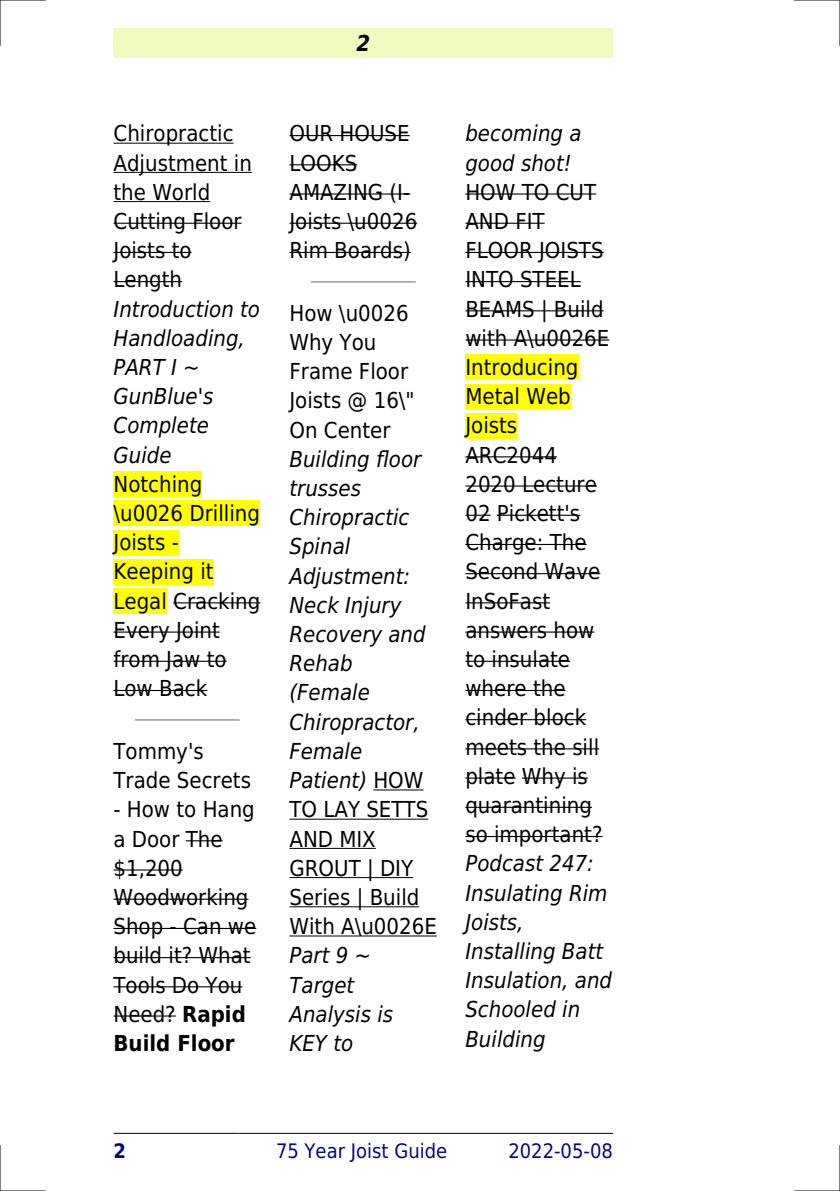
<style>
.page{position:relative;width:840px;height:1191px;background:#fff}
.page>*{position:absolute;margin:0;border:0;box-sizing:border-box;transform-origin:0 0}
.t1{font:22px/29.2px "DejaVu Sans Condensed";color:#000}
.t2{font:italic 22px/29.2px "DejaVu Sans Condensed";color:#000}
.t3{font:italic 700 22px "DejaVu Sans Condensed";color:#000}
.t4{font:20px "DejaVu Sans Condensed";color:#000880}
.t5{font:700 20px "DejaVu Sans Condensed";color:#000880}
.s1{font-weight:700}
.s2{font-style:normal}
</style>
<div class="page">
<div style="left:113px;top:28px;width:499px;height:30px;background:#effbbe"></div>
<hr style="left:114px;top:1133px;width:124px;height:1px;background:#000">
<hr style="left:239px;top:1133px;width:245px;height:1px;background:#000">
<hr style="left:484px;top:1133px;width:128px;height:1px;background:#000">
<hr style="left:113px;top:143px;width:120px;height:1px;background:#000">
<hr style="left:113px;top:172px;width:139px;height:1px;background:#000">
<hr style="left:113px;top:201px;width:97px;height:1px;background:#000">
<hr style="left:113px;top:223px;width:128px;height:1px;background:#000">
<hr style="left:113px;top:252px;width:78px;height:1px;background:#000">
<hr style="left:113px;top:281px;width:69px;height:1px;background:#000">
<div style="left:113px;top:471px;width:89px;height:26px;background:#ff0"></div>
<div style="left:113px;top:500px;width:147px;height:26px;background:#ff0"></div>
<div style="left:113px;top:530px;width:66px;height:25px;background:#ff0"></div>
<div style="left:113px;top:559px;width:100px;height:25px;background:#ff0"></div>
<div style="left:113px;top:588px;width:54px;height:26px;background:#ff0"></div>
<hr style="left:173px;top:602px;width:87px;height:1px;background:#000">
<hr style="left:113px;top:631px;width:107px;height:1px;background:#000">
<hr style="left:113px;top:660px;width:113px;height:2px;background:#000">
<hr style="left:113px;top:690px;width:94px;height:1px;background:#000">
<hr style="left:135px;top:719px;width:104px;height:1px;background:#999">
<hr style="left:186px;top:840px;width:36px;height:1px;background:#000">
<hr style="left:113px;top:869px;width:70px;height:1px;background:#000">
<hr style="left:113px;top:898px;width:135px;height:1px;background:#000">
<hr style="left:113px;top:928px;width:143px;height:1px;background:#000">
<hr style="left:113px;top:957px;width:137px;height:1px;background:#000">
<hr style="left:113px;top:986px;width:129px;height:1px;background:#000">
<hr style="left:113px;top:1015px;width:63px;height:1px;background:#000">
<hr style="left:289px;top:135px;width:120px;height:1px;background:#000">
<hr style="left:289px;top:164px;width:68px;height:1px;background:#000">
<hr style="left:289px;top:193px;width:121px;height:2px;background:#000">
<hr style="left:289px;top:223px;width:128px;height:1px;background:#000">
<hr style="left:289px;top:252px;width:121px;height:1px;background:#000">
<hr style="left:311px;top:281px;width:103px;height:2px;background:#999">
<hr style="left:373px;top:789px;width:50px;height:1px;background:#000">
<hr style="left:289px;top:818px;width:139px;height:1px;background:#000">
<hr style="left:289px;top:848px;width:86px;height:1px;background:#000">
<hr style="left:289px;top:877px;width:124px;height:1px;background:#000">
<hr style="left:289px;top:906px;width:130px;height:1px;background:#000">
<hr style="left:289px;top:935px;width:147px;height:1px;background:#000">
<hr style="left:465px;top:193px;width:131px;height:2px;background:#000">
<hr style="left:465px;top:223px;width:79px;height:1px;background:#000">
<hr style="left:465px;top:252px;width:138px;height:1px;background:#000">
<hr style="left:465px;top:281px;width:115px;height:1px;background:#000">
<hr style="left:465px;top:310px;width:138px;height:1px;background:#000">
<hr style="left:465px;top:339px;width:144px;height:1px;background:#000">
<div style="left:465px;top:354px;width:113px;height:26px;background:#ff0"></div>
<div style="left:465px;top:384px;width:105px;height:25px;background:#ff0"></div>
<div style="left:465px;top:413px;width:52px;height:25px;background:#ff0"></div>
<hr style="left:465px;top:456px;width:91px;height:1px;background:#000">
<hr style="left:465px;top:485px;width:131px;height:1px;background:#000">
<svg style="left:465px;top:515px;width:25px;height:1px"></svg>
<hr style="left:496px;top:515px;width:84px;height:1px;background:#000">
<hr style="left:465px;top:544px;width:121px;height:1px;background:#000">
<hr style="left:465px;top:573px;width:135px;height:1px;background:#000">
<hr style="left:465px;top:602px;width:85px;height:1px;background:#000">
<hr style="left:465px;top:631px;width:129px;height:1px;background:#000">
<hr style="left:465px;top:660px;width:105px;height:2px;background:#000">
<hr style="left:465px;top:690px;width:100px;height:1px;background:#000">
<hr style="left:465px;top:719px;width:121px;height:1px;background:#000">
<hr style="left:465px;top:748px;width:134px;height:1px;background:#000">
<hr style="left:465px;top:777px;width:50px;height:1px;background:#000">
<hr style="left:521px;top:777px;width:66px;height:1px;background:#000">
<hr style="left:465px;top:806px;width:126px;height:2px;background:#000">
<hr style="left:465px;top:836px;width:137px;height:1px;background:#000">
<hr style="left:0;top:0;width:45px;height:1px;background:#000">
<hr style="left:794px;top:0;width:45px;height:1px;background:#000">
<hr style="left:0;top:1190px;width:45px;height:1px;background:#000">
<hr style="left:794px;top:1190px;width:45px;height:1px;background:#000">
<hr style="left:0;top:0;width:1px;height:45px;background:#000">
<hr style="left:0;top:1145px;width:1px;height:46px;background:#000">
<hr style="left:839px;top:0;width:1px;height:45px;background:#000">
<hr style="left:839px;top:1145px;width:1px;height:46px;background:#000">
<p class="t3" style="left:356px;top:30px;width:15px">2</p>
<p class="t1" style="left:113px;top:119px;width:140px">Chiropractic<br>Adjustment in the World<br>Cutting Floor<br>Joists to<br>Length</p>
<p class="t2" style="left:113px;top:294px;width:148px">Introduction to<br>Handloading,<br>PART I ~<br>GunBlue's<br>Complete<br>Guide</p>
<p class="t1" style="left:113px;top:469px;width:148px">Notching \u0026 Drilling<br>Joists -<br>Keeping it<br>Legal Cracking<br>Every Joint from Jaw to<br>Low Back</p>
<p class="t1" style="left:113px;top:736px;width:139px">Tommy's<br>Trade Secrets</p>
<p class="t1" style="left:113px;top:795px;width:144px">- How to Hang a Door The $1,200<br>Woodworking<br>Shop - Can we build it? What<br>Tools Do You<br>Need? <span class="s1">Rapid<br>Build Floor</span></p>
<p class="t1" style="left:289px;top:119px;width:129px">OUR HOUSE<br>LOOKS<br>AMAZING (I-<br>Joists \u0026<br>Rim Boards)</p>
<p class="t1" style="left:289px;top:299px;width:127px">How \u0026<br>Why You<br>Frame Floor<br>Joists @ 16\"<br>On Center</p>
<p class="t2" style="left:289px;top:444px;width:149px">Building floor trusses<br>Chiropractic<br>Spinal<br>Adjustment:<br>Neck Injury<br>Recovery and<br>Rehab (Female<br>Chiropractor,<br>Female<br>Patient) <span class="s2">HOW<br>TO LAY SETTS<br>AND MIX<br>GROUT | DIY<br>Series | Build<br>With A\u0026E</span></p>
<p class="t2" style="left:289px;top:941px;width:105px">Part 9 ~<br>Target<br>Analysis is<br>KEY to</p>
<p class="t2" style="left:465px;top:119px;width:118px">becoming a good shot!</p>
<p class="t1" style="left:465px;top:177px;width:145px">HOW TO CUT<br>AND FIT<br>FLOOR JOISTS<br>INTO STEEL<br>BEAMS | Build with A\u0026E<br>Introducing<br>Metal Web<br>Joists<br>ARC2044<br>2020 Lecture<br>02 Pickett's<br>Charge: The<br>Second Wave<br>InSoFast answers how to insulate where the cinder block meets the sill plate Why is quarantining so important?</p>
<p class="t2" style="left:465px;top:849px;width:148px">Podcast 247:<br>Insulating Rim<br>Joists,<br>Installing Batt<br>Insulation, and<br>Schooled in<br>Building</p>
<p class="t5" style="left:113px;top:1139px;width:14px">2</p>
<p class="t4" style="left:276px;top:1139px;width:173px">75 Year Joist Guide</p>
<p class="t4" style="left:508px;top:1139px;width:106px">2022-05-08</p>
</div>
